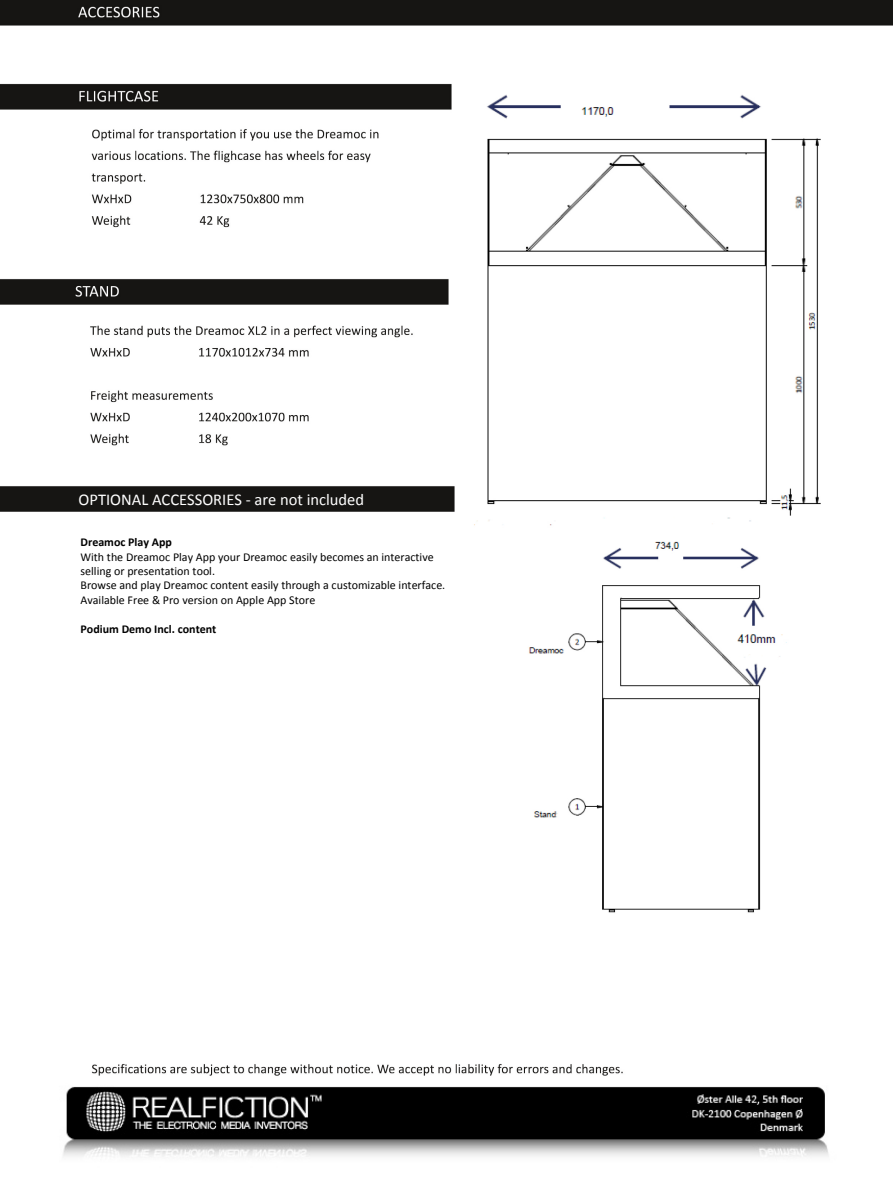
<style>
.page{position:relative;width:893px;height:1178px;background:#fff}
.page>*{position:absolute;margin:0;border:0;box-sizing:border-box;transform-origin:0 0}
.t1{font:16.5px "Calibri";color:#fff}
.t2{font:12px/14.4px "Calibri";color:#000}
.t3{font:700 12px "Calibri";color:#000}
</style>
<div class="page">
<img style="left:0;top:0;width:893px;height:1158px">
<h1 class="t1" style="left:79px;top:489px;width:287px">OPTIONAL ACCESSORIES - are not included</h1>
<p class="t3" style="left:81px;top:534px;width:93px">Dreamoc Play App</p>
<p class="t2" style="left:81px;top:549px;width:366px">With the Dreamoc Play App your Dreamoc easily becomes an interactive selling or presentation tool.<br>Browse and play Dreamoc content easily through a customizable interface.<br>Available Free &amp; Pro version on Apple App Store</p>
<p class="t3" style="left:81px;top:621px;width:137px">Podium Demo Incl. content</p>
</div>
